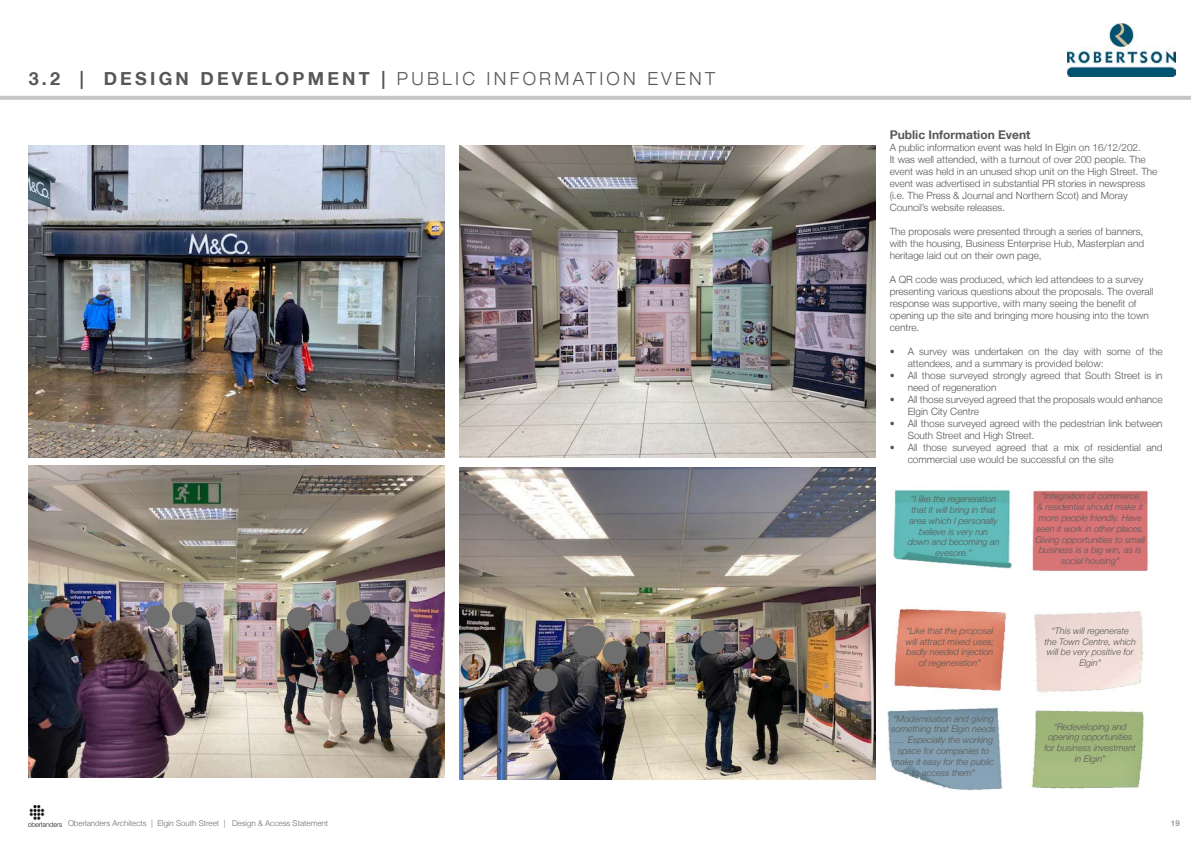
<style>
.page{position:relative;width:1191px;height:842px;background:#fff}
.page>*{position:absolute;margin:0;border:0;box-sizing:border-box;transform-origin:0 0}
.t1{font:700 18px "Helvetica Neue LT";letter-spacing:.18em;color:#575756}
.t2{font:700 12px "Helvetica Neue LT";color:#575756}
.t3{font:300 10px/12px "Helvetica Neue LT";color:#575756}
.t4{font:italic 300 9px/10.8px "Helvetica Neue LT";color:#575756;text-align:center}
.t5{font:300 8px "Helvetica Neue LT";color:#706f6f}
.t6{font:700 8px "Helvetica Neue LT";color:#9d9d9c}
.s1{font-weight:300}
</style>
<div class="page">
<hr style="left:0;top:96px;width:1191px;height:4px;background:#c6c6c6">
<img style="left:28px;top:806px;width:33px;height:20px">
<img style="left:1067px;top:23px;width:108px;height:53px">
<img style="left:459px;top:146px;width:416px;height:312px">
<img style="left:459px;top:467px;width:416px;height:312px">
<img style="left:29px;top:466px;width:416px;height:312px">
<img style="left:28px;top:146px;width:416px;height:312px">
<img style="left:887px;top:489px;width:261px;height:302px">
<div style="left:346px;top:602px;width:24px;height:23px;background:#706f6f;border-radius:50%"></div>
<div style="left:534px;top:668px;width:24px;height:24px;background:#706f6f;border-radius:50%"></div>
<div style="left:602px;top:641px;width:24px;height:23px;background:#706f6f;border-radius:50%"></div>
<div style="left:700px;top:630px;width:24px;height:24px;background:#706f6f;border-radius:50%"></div>
<div style="left:753px;top:636px;width:24px;height:24px;background:#706f6f;border-radius:50%"></div>
<div style="left:635px;top:633px;width:14px;height:14px;background:#706f6f;border-radius:50%"></div>
<div style="left:572px;top:626px;width:33px;height:30px;background:#706f6f;border-radius:50%"></div>
<div style="left:325px;top:629px;width:24px;height:24px;background:#706f6f;border-radius:50%"></div>
<div style="left:287px;top:607px;width:24px;height:23px;background:#706f6f;border-radius:50%"></div>
<div style="left:172px;top:602px;width:24px;height:23px;background:#706f6f;border-radius:50%"></div>
<div style="left:146px;top:605px;width:24px;height:23px;background:#706f6f;border-radius:50%"></div>
<div style="left:81px;top:600px;width:24px;height:23px;background:#706f6f;border-radius:50%"></div>
<div style="left:45px;top:607px;width:33px;height:31px;background:#706f6f;border-radius:50%"></div>
<h1 class="t1" style="left:29px;top:67px;width:688px">3.2 | DESIGN DEVELOPMENT | <span class="s1">PUBLIC INFORMATION EVENT</span></h1>
<p class="t2" style="left:889px;top:128px;width:142px">Public Information Event</p>
<p class="t3" style="left:889px;top:141px;width:269px">A public information event was held In Elgin on 16/12/202.<br>It was well attended, with a turnout of over 200 people. The event was held in an unused shop unit on the High Street. The event was advertised in substantial PR stories in newspress (i.e. The Press &amp; Journal and Northern Scot) and Moray Council’s website releases.</p>
<p class="t3" style="left:889px;top:225px;width:256px;text-align:justify">The proposals were presented through a series of banners, with the housing, Business Enterprise Hub, Masterplan and heritage laid out on their own page,</p>
<p class="t3" style="left:889px;top:273px;width:265px">A QR code was produced, which led attendees to a survey presenting various questions about the proposals. The overall response was supportive, with many seeing the benefit of opening up the site and bringing more housing into the town centre.</p>
<p class="t3" style="left:907px;top:345px;width:256px;text-indent:-18px">• A survey was undertaken on the day with some of the attendees, and a summary is provided below:</p>
<p class="t3" style="left:907px;top:369px;width:256px;text-indent:-18px">• All those surveyed strongly agreed that South Street is in need of regeneration</p>
<p class="t3" style="left:907px;top:393px;width:256px;text-indent:-18px">• All those surveyed agreed that the proposals would enhance<br>Elgin City Centre</p>
<p class="t3" style="left:907px;top:417px;width:256px;text-indent:-18px">• All those surveyed agreed with the pedestrian link between<br>South Street and High Street.</p>
<p class="t3" style="left:907px;top:441px;width:256px;text-indent:-18px">• All those surveyed agreed that a mix of residential and commercial use would be successful on the site</p>
<p class="t4" style="left:907px;top:493px;width:93px">“I like the regeneration that it will bring in that area which I personally believe is very run down and becoming an eyesore.”</p>
<p class="t4" style="left:1035px;top:491px;width:111px">“Integration of commerce<br>&amp; residential should make it more people friendly. Have seen it work in other places.<br>Giving opportunities to small business is a big win, as is social housing”</p>
<p class="t4" style="left:906px;top:625px;width:89px">“Like that the proposal will attract mixed uses; badly needed injection of regeneration”</p>
<p class="t4" style="left:891px;top:713px;width:106px">“Modernisation and giving something that Elgin needs …. Especially the working space for companies to make it easy for the public to access them”</p>
<p class="t4" style="left:1044px;top:625px;width:93px">“This will regenerate the Town Centre, which will be very positive for<br>Elgin”</p>
<p class="t4" style="left:1044px;top:721px;width:93px">“Redeveloping and opening opportunities for business investment in Elgin”</p>
<p class="t5" style="left:68px;top:818px;width:262px">Oberlanders Architects | Elgin South Street | Design &amp; Access Statement</p>
<p class="t6" style="left:1170px;top:818px;width:10px">19</p>
</div>
